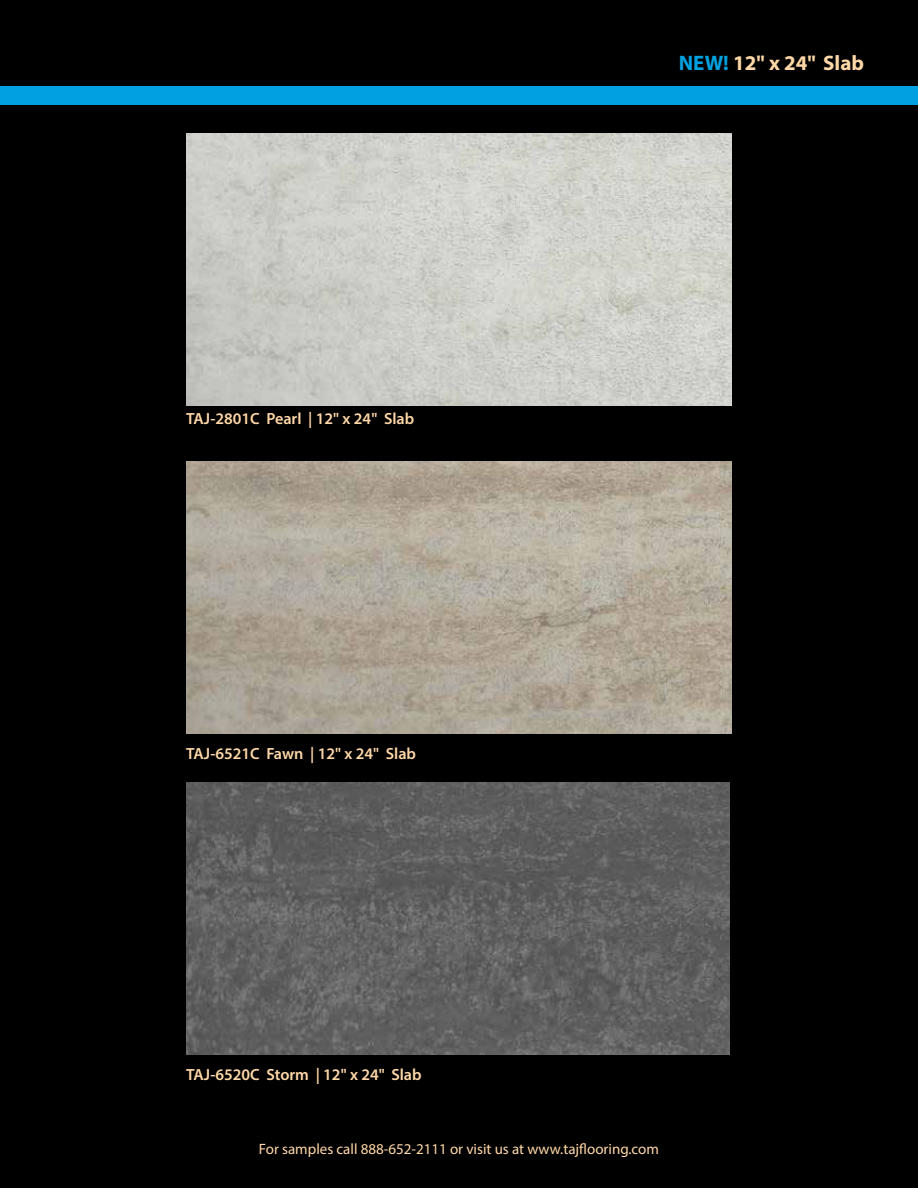
<style>
.page{position:relative;width:918px;height:1188px;background:#000}
.page>*{position:absolute;margin:0;border:0;box-sizing:border-box;transform-origin:0 0}
.t1{font:700 21px "Myriad Pro";color:#ffd8a8}
.t2{font:600 16.2px "Myriad Pro";color:#ffd8a8}
.t3{font:15px "Myriad Pro";color:#ffd8a8}
.s1{color:#00a1df}
</style>
<div class="page">
<div style="left:0;top:86px;width:918px;height:19px;background:#00a1df"></div>
<img style="left:186px;top:133px;width:546px;height:273px">
<img style="left:186px;top:462px;width:546px;height:272px">
<img style="left:186px;top:782px;width:544px;height:273px">
<p class="t1" style="left:679px;top:49px;width:187px"><span class="s1">NEW!</span> 12" x 24" Slab</p>
<p class="t2" style="left:186px;top:409px;width:230px">TAJ-2801C Pearl | 12" x 24" Slab</p>
<p class="t2" style="left:186px;top:744px;width:232px">TAJ-6521C Fawn | 12" x 24" Slab</p>
<p class="t2" style="left:186px;top:1065px;width:237px">TAJ-6520C Storm | 12" x 24" Slab</p>
<p class="t3" style="left:259px;top:1140px;width:402px">For samples call 888-652-2111 or visit us at www.tajflooring.com</p>
</div>
